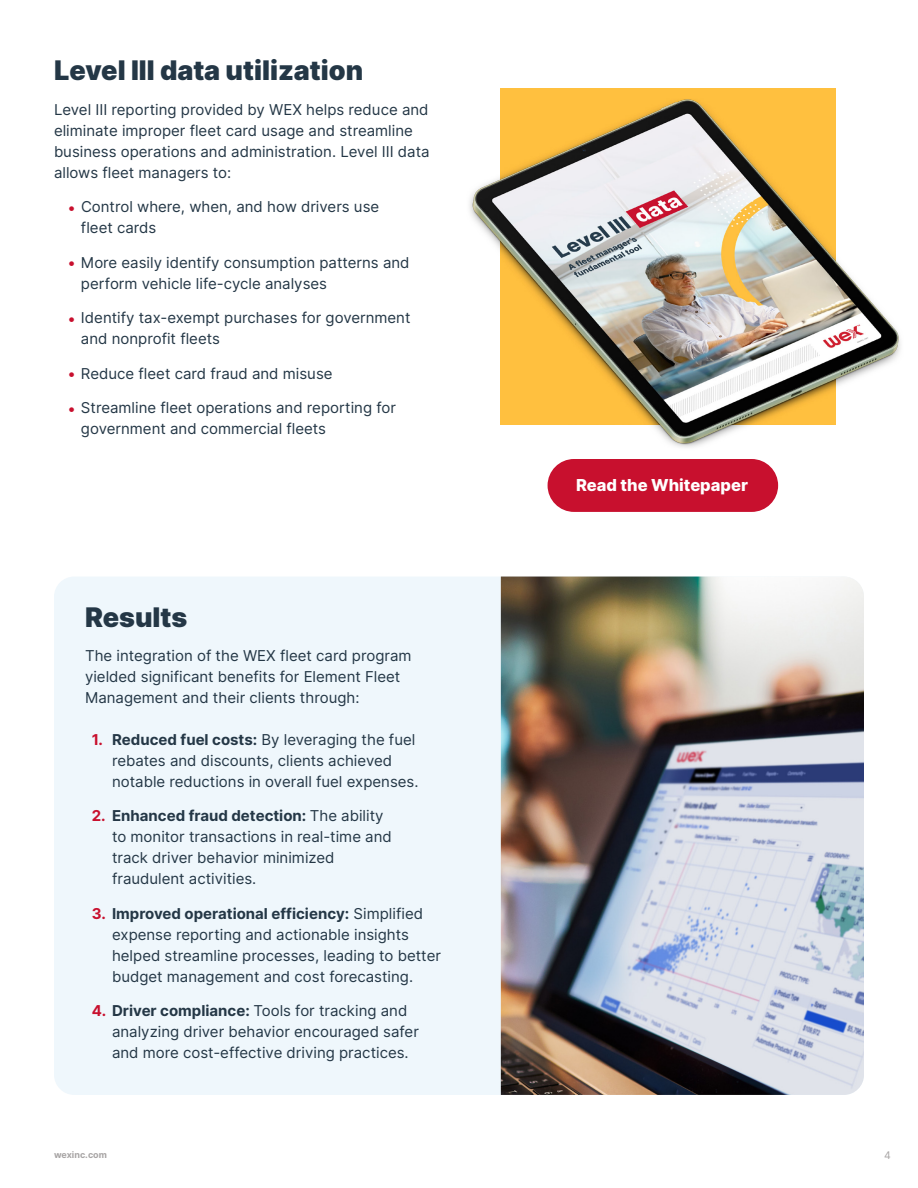
<style>
.page{position:relative;width:918px;height:1188px;background:#fff}
.page>*{position:absolute;margin:0;border:0;box-sizing:border-box;transform-origin:0 0}
.t1{font:900 27px "Inter";color:#243746}
.t2{font:800 16.5px "Inter";color:#fff}
.t3{font:15px/21px "Inter";color:#243746}
.t4{font:10.5px "Inter";color:#a7a4a4}
.t5{font:700 9px "Inter";color:#a7a4a4}
.s1{color:#c8102e}
.s2{font-weight:700;color:#c8102e}
.s3{font-weight:700}
</style>
<div class="page">
<img style="left:469px;top:88px;width:432px;height:383px">
<div style="left:54px;top:577px;width:810px;height:518px;background:#eff7fc;border-radius:20px"></div>
<div style="left:548px;top:459px;width:230px;height:53px;background:#c8102e;border-radius:26px"></div>
<img style="left:501px;top:577px;width:363px;height:518px">
<h1 class="t1" style="left:54px;top:50px;width:311px">Level III data utilization</h1>
<p class="t3" style="left:54px;top:98px;width:377px">Level III reporting provided by WEX helps reduce and eliminate improper fleet card usage and streamline business operations and administration. Level III data allows fleet managers to:</p>
<p class="t3" style="left:81px;top:196px;width:300px;text-indent:-13px"><span class="s1">•</span> Control where, when, and how drivers use fleet cards</p>
<p class="t3" style="left:81px;top:251px;width:330px;text-indent:-14px"><span class="s1">•</span> More easily identify consumption patterns and perform vehicle life-cycle analyses</p>
<p class="t3" style="left:81px;top:307px;width:331px;text-indent:-14px"><span class="s1">•</span> Identify tax-exempt purchases for government and nonprofit fleets</p>
<p class="t3" style="left:67px;top:362px;width:267px"><span class="s1">•</span> Reduce fleet card fraud and misuse</p>
<p class="t3" style="left:81px;top:397px;width:316px;text-indent:-14px"><span class="s1">•</span> Streamline fleet operations and reporting for government and commercial fleets</p>
<h1 class="t1" style="left:85px;top:597px;width:104px">Results</h1>
<p class="t3" style="left:85px;top:645px;width:328px">The integration of the WEX fleet card program yielded significant benefits for Element Fleet<br>Management and their clients through:</p>
<p class="t3" style="left:112px;top:728px;width:308px;text-indent:-20px"><span class="s2">1.</span> <span class="s3">Reduced fuel costs:</span> By leveraging the fuel rebates and discounts, clients achieved notable reductions in overall fuel expenses.</p>
<p class="t3" style="left:112px;top:805px;width:281px;text-indent:-20px"><span class="s2">2.</span> <span class="s3">Enhanced fraud detection:</span> The ability to monitor transactions in real-time and track driver behavior minimized fraudulent activities.</p>
<p class="t3" style="left:112px;top:902px;width:330px;text-indent:-20px"><span class="s2">3.</span> <span class="s3">Improved operational efficiency:</span> Simplified expense reporting and actionable insights helped streamline processes, leading to better budget management and cost forecasting.</p>
<p class="t3" style="left:112px;top:1000px;width:308px;text-indent:-20px"><span class="s2">4.</span> <span class="s3">Driver compliance:</span> Tools for tracking and analyzing driver behavior encouraged safer and more cost-effective driving practices.</p>
<p class="t2" style="left:576px;top:473px;width:174px">Read the Whitepaper</p>
<p class="t5" style="left:54px;top:1149px;width:55px">wexinc.com</p>
<p class="t4" style="left:884px;top:1148px;width:8px">4</p>
</div>
